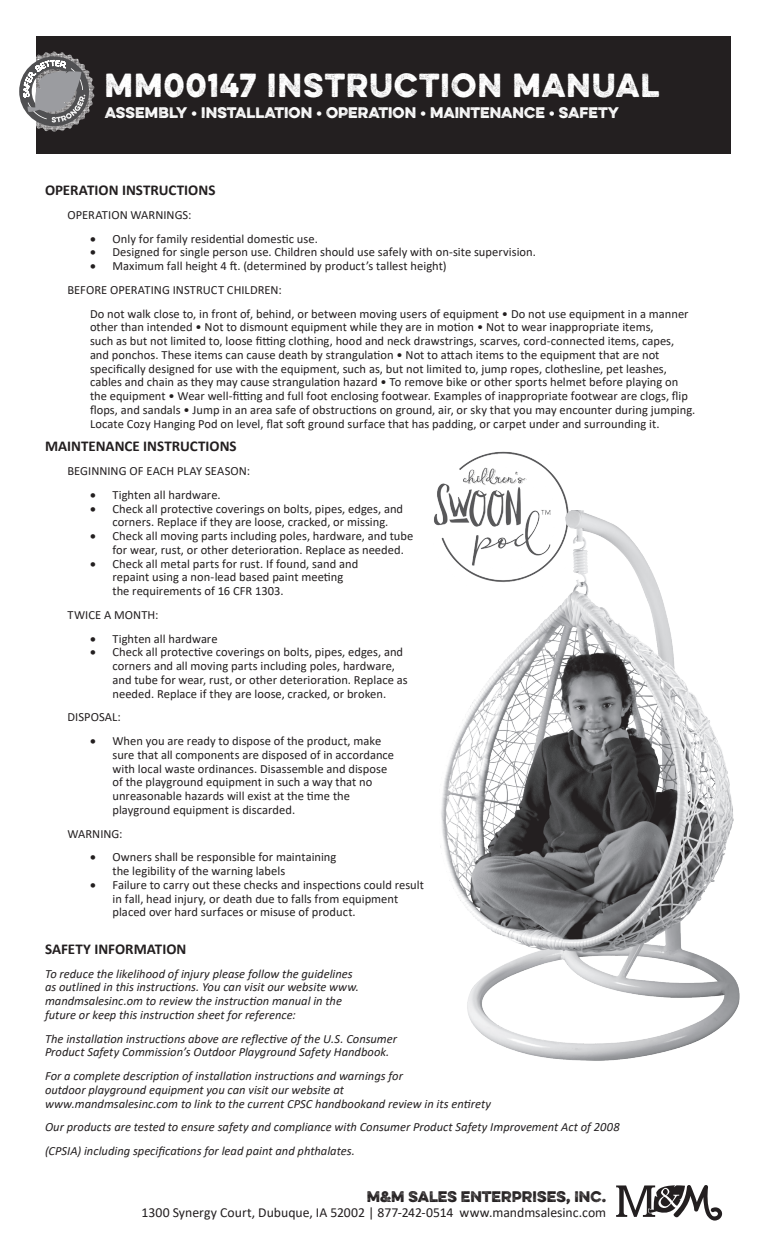
<style>
.page{position:relative;width:765px;height:1260px;background:#fff}
.page>*{position:absolute;margin:0;border:0;box-sizing:border-box;transform-origin:0 0}
.t1{font:700 29.88px "Eveleth";letter-spacing:.045em;color:#fff;scale:.96 1}
.t2{font:700 15px "Calibri";color:#231f20}
.t3{font:13.75px "Calibri";color:#231f20}
.t4{font:700 13.75px "Eveleth";color:#fff}
.t5{font:13.75px "Eveleth";letter-spacing:.005em;color:#231f20}
.List_Paragraph{font:12.5px/13.8px "Calibri";letter-spacing:.005em;color:#231f20}
.t6{font:italic 12.5px/13.8px "Calibri";color:#231f20}
</style>
<div class="page">
<div style="left:36px;top:36px;width:695px;height:118px;background:#231f20"></div>
<svg style="left:19px;top:51px;width:75px;height:81px"></svg>
<img style="left:434px;top:451px;width:135px;height:75px">
<img style="left:439px;top:510px;width:301px;height:551px">
<svg style="left:616px;top:1185px;width:106px;height:36px"></svg>
<p class="t1" style="left:105px;top:62px;width:579px">MM00147 INSTRUCTION MANUAL</p>
<p class="t4" style="left:105px;top:102px;width:516px">ASSEMBLY • INSTALLATION • OPERATION • MAINTENANCE • SAFETY</p>
<p class="t2" style="left:45px;top:179px;width:172px">OPERATION INSTRUCTIONS</p>
<p class="List_Paragraph" style="left:68px;top:207px;width:126px">OPERATION WARNINGS:</p>
<p class="List_Paragraph" style="left:90px;top:231px;width:229px">• Only for family residential domestic use.</p>
<p class="List_Paragraph" style="left:90px;top:245px;width:447px">• Designed for single person use. Children should use safely with on-site supervision.</p>
<p class="List_Paragraph" style="left:90px;top:259px;width:358px">• Maximum fall height 4 ft. (determined by product’s tallest height)</p>
<p class="List_Paragraph" style="left:68px;top:282px;width:216px">BEFORE OPERATING INSTRUCT CHILDREN:</p>
<p class="List_Paragraph" style="left:90px;top:306px;width:607px">Do not walk close to, in front of, behind, or between moving users of equipment • Do not use equipment in a manner other than intended • Not to dismount equipment while they are in motion • Not to wear inappropriate items,<br>such as but not limited to, loose fitting clothing, hood and neck drawstrings, scarves, cord-connected items, capes, and ponchos. These items can cause death by strangulation • Not to attach items to the equipment that are not specifically designed for use with the equipment, such as, but not limited to, jump ropes, clothesline, pet leashes, cables and chain as they may cause strangulation hazard • To remove bike or other sports helmet before playing on the equipment • Wear well-fitting and full foot enclosing footwear. Examples of inappropriate footwear are clogs, flip flops, and sandals • Jump in an area safe of obstructions on ground, air, or sky that you may encounter during jumping.<br>Locate Cozy Hanging Pod on level, flat soft ground surface that has padding, or carpet under and surrounding it.</p>
<p class="t2" style="left:45px;top:436px;width:193px">MAINTENANCE INSTRUCTIONS</p>
<p class="List_Paragraph" style="left:68px;top:464px;width:184px">BEGINNING OF EACH PLAY SEASON:</p>
<p class="List_Paragraph" style="left:90px;top:487px;width:132px">• Tighten all hardware.</p>
<p class="List_Paragraph" style="left:112px;top:501px;width:292px;text-indent:-22px">• Check all protective coverings on bolts, pipes, edges, and corners. Replace if they are loose, cracked, or missing.</p>
<p class="List_Paragraph" style="left:112px;top:529px;width:302px;text-indent:-22px">• Check all moving parts including poles, hardware, and tube for wear, rust, or other deterioration. Replace as needed.</p>
<p class="List_Paragraph" style="left:112px;top:556px;width:247px;text-indent:-22px">• Check all metal parts for rust. If found, sand and repaint using a non-lead based paint meeting the requirements of 16 CFR 1303.</p>
<p class="List_Paragraph" style="left:68px;top:607px;width:93px">TWICE A MONTH:</p>
<p class="List_Paragraph" style="left:90px;top:631px;width:129px">• Tighten all hardware</p>
<p class="List_Paragraph" style="left:112px;top:645px;width:297px;text-indent:-22px">• Check all protective coverings on bolts, pipes, edges, and corners and all moving parts including poles, hardware, and tube for wear, rust, or other deterioration. Replace as needed. Replace if they are loose, cracked, or broken.</p>
<p class="List_Paragraph" style="left:68px;top:710px;width:55px">DISPOSAL:</p>
<p class="List_Paragraph" style="left:112px;top:734px;width:283px;text-indent:-22px">• When you are ready to dispose of the product, make sure that all components are disposed of in accordance with local waste ordinances. Disassemble and dispose of the playground equipment in such a way that no</p>
<p class="List_Paragraph" style="left:112px;top:789px;width:239px">unreasonable hazards will exist at the time the playground equipment is discarded.</p>
<p class="List_Paragraph" style="left:68px;top:826px;width:57px">WARNING:</p>
<p class="List_Paragraph" style="left:112px;top:850px;width:225px;text-indent:-22px">• Owners shall be responsible for maintaining the legibility of the warning labels</p>
<p class="List_Paragraph" style="left:112px;top:877px;width:313px;text-indent:-22px">• Failure to carry out these checks and inspections could result in fall, head injury, or death due to falls from equipment placed over hard surfaces or misuse of product.</p>
<p class="t2" style="left:45px;top:938px;width:143px">SAFETY INFORMATION</p>
<p class="t6" style="left:45px;top:966px;width:316px">To reduce the likelihood of injury please follow the guidelines as outlined in this instructions. You can visit our website www. mandmsalesinc.om to review the instruction manual in the future or keep this instruction sheet for reference:</p>
<p class="t6" style="left:45px;top:1031px;width:354px">The installation instructions above are reflective of the U.S. Consumer<br>Product Safety Commission’s Outdoor Playground Safety Handbook.</p>
<p class="t6" style="left:45px;top:1068px;width:448px">For a complete description of installation instructions and warnings for<br>outdoor playground equipment you can visit our website at<br>www.mandmsalesinc.com to link to the current CPSC handbookand review in its entirety</p>
<p class="t6" style="left:45px;top:1120px;width:576px">Our products are tested to ensure safety and compliance with Consumer Product Safety Improvement Act of 2008</p>
<p class="t6" style="left:45px;top:1143px;width:311px">(CPSIA) including specifications for lead paint and phthalates.</p>
<p class="t5" style="left:367px;top:1186px;width:241px">M&amp;M SALES ENTERPRISES, INC.</p>
<p class="t3" style="left:141px;top:1203px;width:466px">1300 Synergy Court, Dubuque, IA 52002 | 877-242-0514 www.mandmsalesinc.com</p>
</div>
